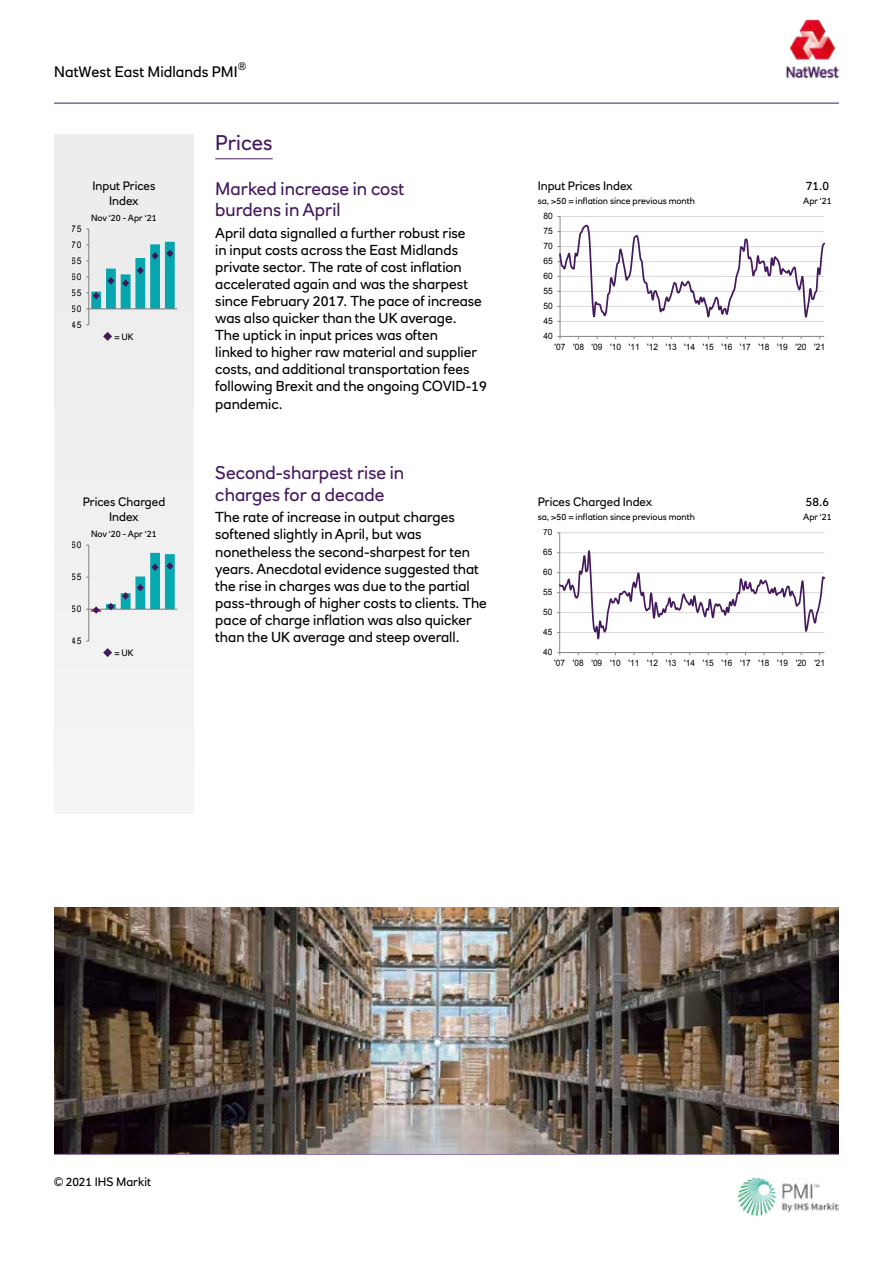
<style>
.page{position:relative;width:893px;height:1263px;background:#fff}
.page>*{position:absolute;margin:0;border:0;box-sizing:border-box;transform-origin:0 0}
.t1{font:21px "RN House Sans";color:#44195e}
.t2{font:18px/21.6px "RN House Sans";color:#44195e}
.t3{font:15px "RN House Sans";letter-spacing:.005em;color:#000}
.t4{font:14.25px/17.1px "RN House Sans";color:#000}
.t5{font:12px/14.4px "RN House Sans";color:#000;text-align:center}
.t6{font:10.5px "RN House Sans";color:#000}
.t7{font:9.3px "Arial";letter-spacing:.005em;color:#000;scale:.92 1}
.t8{font:9.15px "Arial";letter-spacing:.005em;color:#000;scale:.93 1}
.t9{font:9px "RN House Sans";color:#000}
.t10{font:8.85px "Arial";color:#000;scale:.96 1}
.t11{font:8.85px "Arial";color:#000;scale:.94 1}
</style>
<div class="page">
<hr style="left:54px;top:103px;width:785px;height:1px;background:#44195e">
<img style="left:737px;top:1177px;width:101px;height:38px">
<hr style="left:54px;top:1154px;width:785px;height:1px;background:#44195e">
<img style="left:785px;top:19px;width:55px;height:60px">
<div style="left:54px;top:134px;width:140px;height:680px;background:#ededed"></div>
<hr style="left:215px;top:159px;width:58px;height:1px;background:#44195e">
<hr style="left:560px;top:216px;width:264px;height:1px;background:#d9d9d9">
<hr style="left:560px;top:217px;width:1px;height:119px;background:#868686">
<hr style="left:560px;top:336px;width:264px;height:1px;background:#868686">
<svg style="left:557px;top:224px;width:268px;height:98px"></svg>
<hr style="left:89px;top:229px;width:1px;height:96px;background:#868686">
<hr style="left:89px;top:309px;width:88px;height:1px;background:#868686">
<svg style="left:86px;top:242px;width:89px;height:68px"></svg>
<hr style="left:560px;top:532px;width:264px;height:1px;background:#d9d9d9">
<hr style="left:559px;top:533px;width:1px;height:119px;background:#868686">
<hr style="left:560px;top:652px;width:264px;height:1px;background:#868686">
<svg style="left:557px;top:550px;width:268px;height:89px"></svg>
<hr style="left:89px;top:545px;width:1px;height:96px;background:#868686">
<hr style="left:89px;top:609px;width:88px;height:1px;background:#868686">
<svg style="left:86px;top:553px;width:89px;height:61px"></svg>
<img style="left:54px;top:907px;width:785px;height:247px">
<svg style="left:103px;top:332px;width:9px;height:9px"></svg>
<svg style="left:103px;top:648px;width:9px;height:9px"></svg>
<p class="t6" style="left:238px;top:62px;width:10px">®</p>
<p class="t3" style="left:54px;top:66px;width:185px">NatWest East Midlands PMI</p>
<h1 class="t1" style="left:215px;top:134px;width:59px">Prices</h1>
<p class="t7" style="left:72px;top:223px;width:12px">75</p>
<p class="t7" style="left:72px;top:239px;width:12px">70</p>
<p class="t7" style="left:72px;top:255px;width:12px">65</p>
<p class="t7" style="left:72px;top:271px;width:12px">60</p>
<p class="t7" style="left:72px;top:287px;width:12px">55</p>
<p class="t7" style="left:72px;top:303px;width:12px">50</p>
<p class="t7" style="left:72px;top:319px;width:12px">45</p>
<p class="t5" style="left:93px;top:180px;width:64px">Input Prices<br>Index</p>
<p class="t9" style="left:91px;top:214px;width:67px">Nov ‘20 - Apr ‘21</p>
<p class="t9" style="left:114px;top:333px;width:21px">= UK</p>
<p class="t2" style="left:215px;top:179px;width:191px">Marked increase in cost burdens in April</p>
<p class="t4" style="left:215px;top:225px;width:273px">April data signalled a further robust rise<br>in input costs across the East Midlands private sector. The rate of cost inflation accelerated again and was the sharpest since February 2017. The pace of increase was also quicker than the UK average.<br>The uptick in input prices was often<br>linked to higher raw material and supplier costs, and additional transportation fees following Brexit and the ongoing COVID-19 pandemic.</p>
<p class="t5" style="left:538px;top:180px;width:97px">Input Prices Index</p>
<p class="t9" style="left:538px;top:197px;width:159px">sa, &gt;50 = inflation since previous month</p>
<p class="t10" style="left:543px;top:211px;width:11px">80</p>
<p class="t10" style="left:543px;top:226px;width:11px">75</p>
<p class="t10" style="left:543px;top:241px;width:11px">70</p>
<p class="t10" style="left:543px;top:256px;width:11px">65</p>
<p class="t10" style="left:543px;top:271px;width:11px">60</p>
<p class="t10" style="left:543px;top:286px;width:11px">55</p>
<p class="t10" style="left:543px;top:301px;width:11px">50</p>
<p class="t10" style="left:543px;top:316px;width:11px">45</p>
<p class="t10" style="left:543px;top:331px;width:11px">40</p>
<p class="t5" style="left:806px;top:180px;width:25px">71.0</p>
<p class="t9" style="left:803px;top:197px;width:30px">Apr ‘21</p>
<p class="t10" style="left:554px;top:341px;width:283px">'07 '08 '09 '10 '11 '12 '13 '14 '15 '16 '17 '18 '19 '20 '21</p>
<p class="t5" style="left:83px;top:496px;width:84px">Prices Charged<br>Index</p>
<p class="t8" style="left:72px;top:540px;width:12px">60</p>
<p class="t8" style="left:72px;top:572px;width:12px">55</p>
<p class="t8" style="left:72px;top:604px;width:12px">50</p>
<p class="t8" style="left:72px;top:636px;width:12px">45</p>
<p class="t9" style="left:91px;top:530px;width:67px">Nov ‘20 - Apr ‘21</p>
<p class="t2" style="left:215px;top:464px;width:191px">Second-sharpest rise in charges for a decade</p>
<p class="t4" style="left:215px;top:510px;width:273px">The rate of increase in output charges softened slightly in April, but was nonetheless the second-sharpest for ten years. Anecdotal evidence suggested that the rise in charges was due to the partial pass-through of higher costs to clients. The pace of charge inflation was also quicker than the UK average and steep overall.</p>
<p class="t5" style="left:538px;top:496px;width:116px">Prices Charged Index</p>
<p class="t9" style="left:538px;top:513px;width:159px">sa, &gt;50 = inflation since previous month</p>
<p class="t11" style="left:543px;top:527px;width:11px">70</p>
<p class="t11" style="left:543px;top:547px;width:11px">65</p>
<p class="t11" style="left:543px;top:567px;width:11px">60</p>
<p class="t11" style="left:543px;top:587px;width:11px">55</p>
<p class="t11" style="left:543px;top:607px;width:11px">50</p>
<p class="t11" style="left:543px;top:627px;width:11px">45</p>
<p class="t5" style="left:806px;top:496px;width:25px">58.6</p>
<p class="t9" style="left:803px;top:513px;width:30px">Apr ‘21</p>
<p class="t9" style="left:114px;top:649px;width:21px">= UK</p>
<p class="t11" style="left:543px;top:647px;width:11px">40</p>
<p class="t11" style="left:554px;top:658px;width:290px">'07 '08 '09 '10 '11 '12 '13 '14 '15 '16 '17 '18 '19 '20 '21</p>
<p class="t5" style="left:54px;top:1176px;width:99px">© 2021 IHS Markit</p>
</div>
